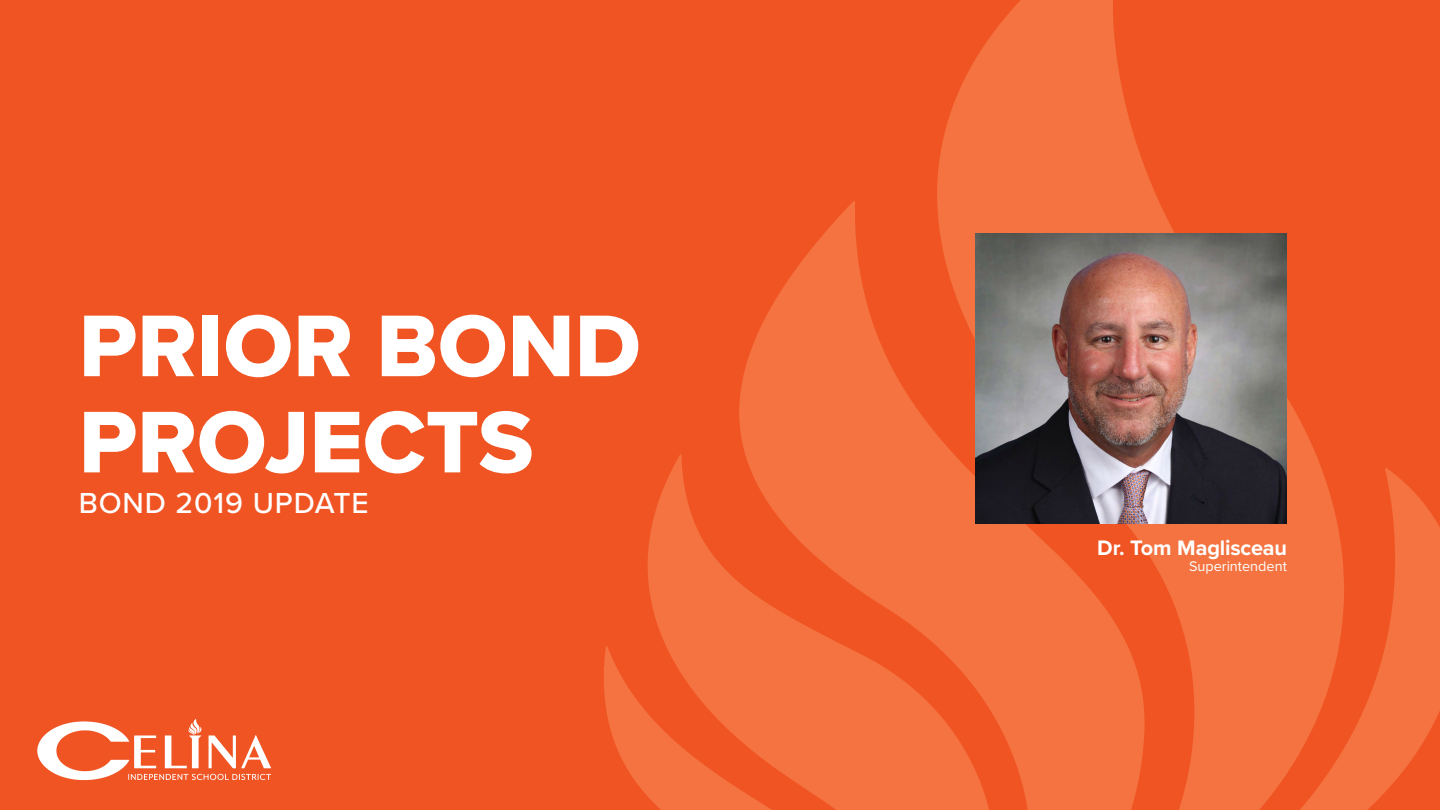
<style>
.page{position:relative;width:1440px;height:810px;background:#fff}
.page>*{position:absolute;margin:0;border:0;box-sizing:border-box;transform-origin:0 0}
.t1{font:90.75px/96.2px "Proxima Nova Extrabld";color:#fff}
.t2{font:500 30px "Proxima Nova";letter-spacing:.03em;color:#fff}
.t3{font:700 21.67px "Proxima Nova";letter-spacing:-.01em;color:#fff}
.t4{font:14.48px "Proxima Nova";color:#fff}
</style>
<div class="page">
<img style="left:0;top:0;width:1440px;height:810px">
<img style="left:975px;top:234px;width:312px;height:289px">
<p class="t1" style="left:79px;top:296px;width:563px">PRIOR BOND<br>PROJECTS</p>
<p class="t2" style="left:79px;top:480px;width:292px">BOND 2019 UPDATE</p>
<p class="t3" style="left:1097px;top:531px;width:191px">Dr. Tom Maglisceau</p>
<p class="t4" style="left:1189px;top:556px;width:99px">Superintendent</p>
</div>
